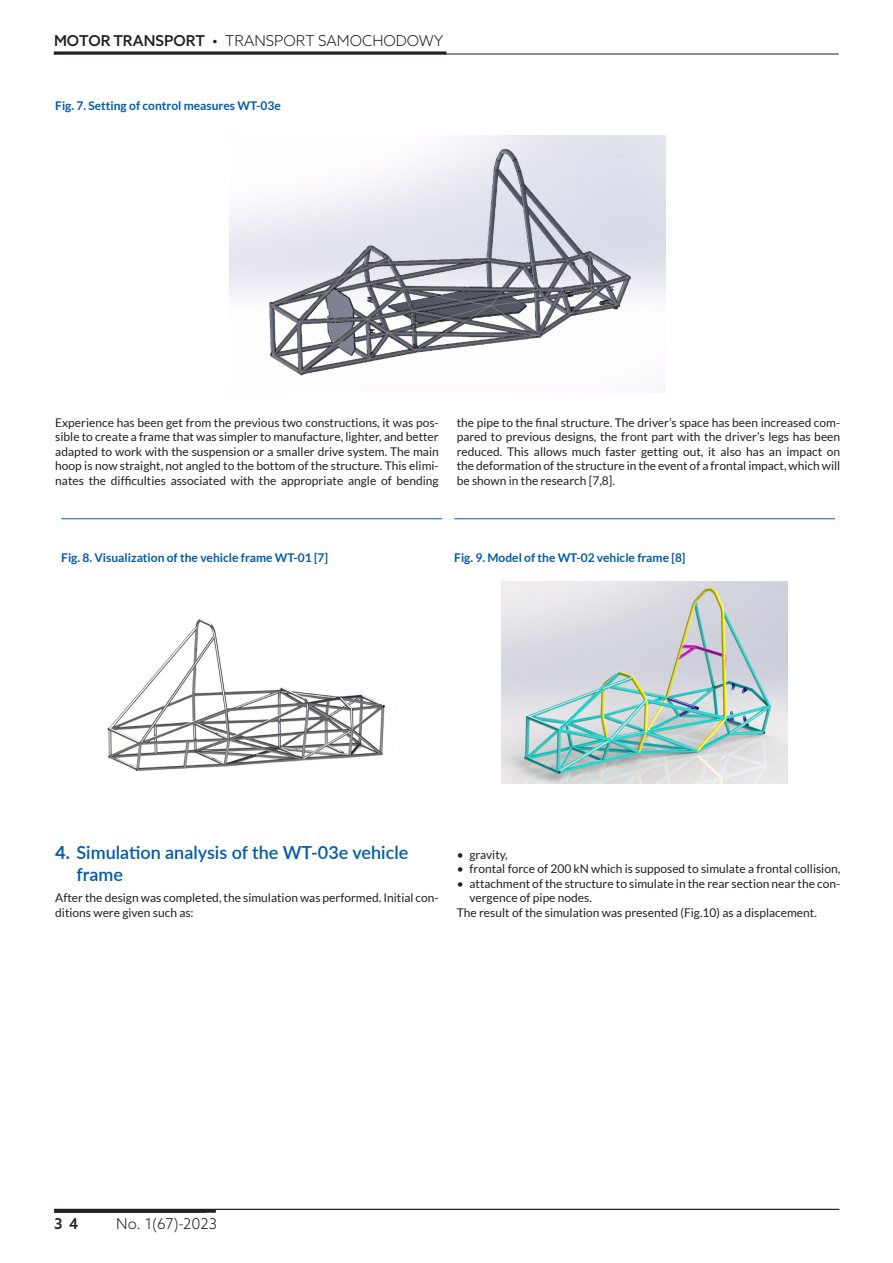
<style>
.page{position:relative;width:893px;height:1263px;background:#fff}
.page>*{position:absolute;margin:0;border:0;box-sizing:border-box;transform-origin:0 0}
.t1{font:600 18px/21.6px "Lato";color:#015aaa}
.t2{font:300 15px "Azo Sans";color:#231f20}
.t3{font:500 15px "Azo Sans";color:#231f20}
.t4{font:12px/14.4px "Lato";color:#231f20;text-align:justify}
.t5{font:700 12px "Lato";color:#015aaa}
.s1{font-weight:500}
.s2{font-weight:700}
</style>
<div class="page">
<hr style="left:54px;top:54px;width:785px;height:1px;background:#231f20">
<hr style="left:54px;top:51px;width:392px;height:3px;background:#231f20">
<hr style="left:54px;top:1209px;width:785px;height:1px;background:#231f20">
<hr style="left:54px;top:1210px;width:162px;height:3px;background:#231f20">
<hr style="left:61px;top:518px;width:381px;height:1px;background:#015aaa">
<img style="left:107px;top:619px;width:278px;height:153px">
<hr style="left:454px;top:518px;width:381px;height:1px;background:#015aaa">
<img style="left:501px;top:581px;width:287px;height:202px">
<img style="left:230px;top:136px;width:436px;height:240px">
<p class="t2" style="left:54px;top:31px;width:391px"><span class="s1">MOTOR TRANSPORT •</span> TRANSPORT SAMOCHODOWY</p>
<p class="t5" style="left:55px;top:99px;width:227px">Fig. 7. Setting of control measures WT-03e</p>
<p class="t4" style="left:55px;top:415px;width:385px">Experience has been get from the previous two constructions, it was pos&shy;sible to create a frame that was simpler to manufacture, lighter, and better adapted to work with the suspension or a smaller drive system. The main hoop is now straight, not angled to the bottom of the structure. This elimi&shy;nates the difficulties associated with the appropriate angle of bending</p>
<p class="t4" style="left:457px;top:415px;width:385px">the pipe to the final structure. The driver’s space has been increased com&shy;pared to previous designs, the front part with the driver’s legs has been reduced. This allows much faster getting out, it also has an impact on the deformation of the structure in the event of a frontal impact, which will be shown in the research [7,8].</p>
<p class="t5" style="left:61px;top:550px;width:268px">Fig. 8. Visualization of the vehicle frame WT-01 [7]</p>
<p class="t5" style="left:454px;top:550px;width:233px">Fig. 9. Model of the WT-02 vehicle frame [8]</p>
<h1 class="t1" style="left:77px;top:841px;width:333px;text-indent:-21px"><span class="s2">4.</span> Simulation analysis of the WT-03e vehicle frame</h1>
<p class="t4" style="left:55px;top:890px;width:385px">After the design was completed, the simulation was performed. Initial con&shy;ditions were given such as:</p>
<p class="t4" style="left:457px;top:847px;width:52px">• gravity,</p>
<p class="t4" style="left:457px;top:862px;width:385px">• frontal force of 200 kN which is supposed to simulate a frontal collision,</p>
<p class="t4" style="left:457px;top:876px;width:385px">• attachment of the structure to simulate in the rear section near the con-</p>
<p class="t4" style="left:469px;top:890px;width:124px">vergence of pipe nodes.</p>
<p class="t4" style="left:457px;top:905px;width:362px">The result of the simulation was presented (Fig.10) as a displacement.</p>
<p class="t3" style="left:54px;top:1214px;width:26px">3 4</p>
<p class="t2" style="left:116px;top:1214px;width:102px">No. 1(67)-2023</p>
</div>
